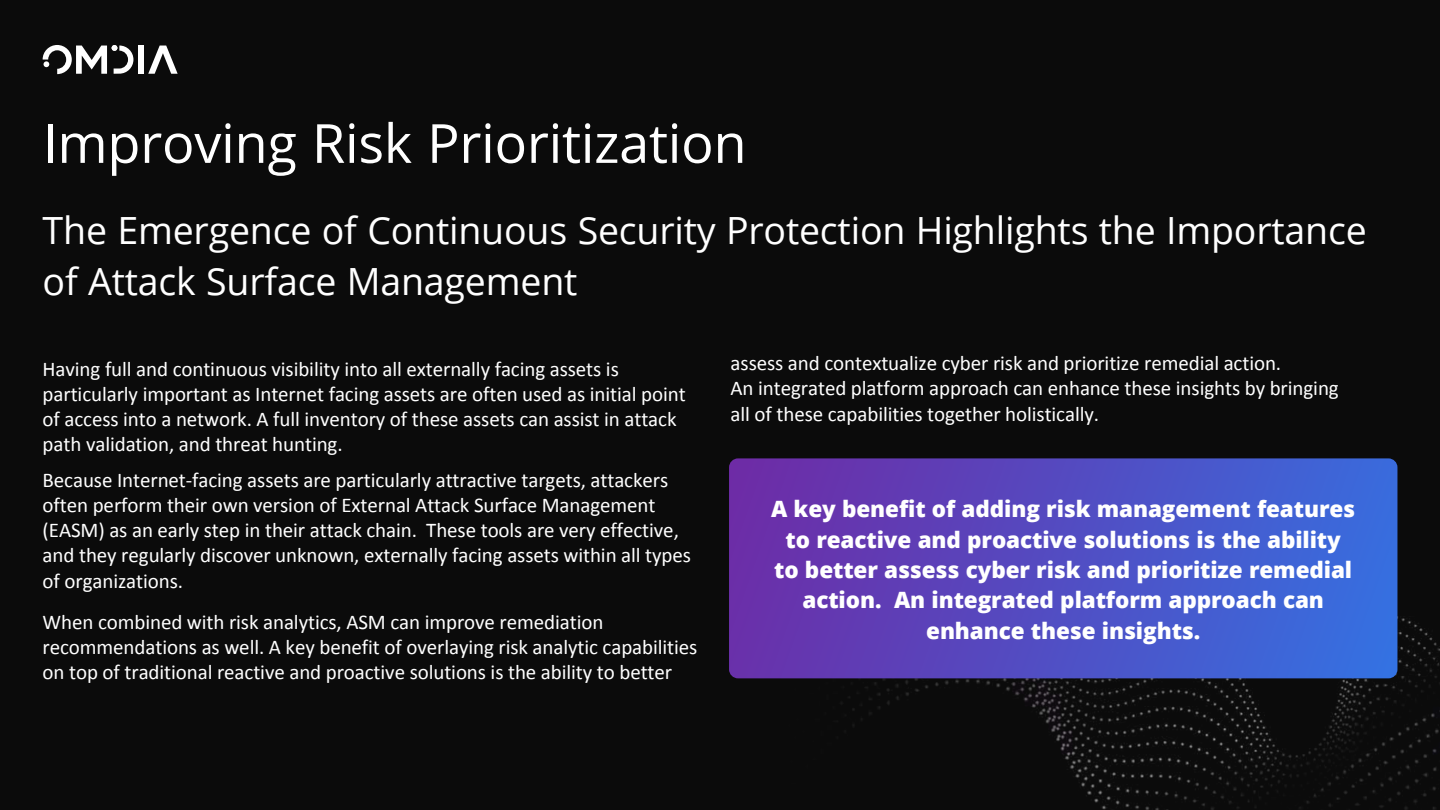
<style>
.page{position:relative;width:1440px;height:810px;background:#0b0b0b}
.page>*{position:absolute;margin:0;border:0;box-sizing:border-box;transform-origin:0 0}
.t1{font:54px "Open Sans";letter-spacing:-.005em;color:#fff}
.t2{font:37.5px/50.6px "Open Sans";letter-spacing:-.005em;color:#fff}
.t3{font:800 22.5px/30.4px "Open Sans";letter-spacing:-.005em;color:#fff;text-align:center}
.t4{font:21px/25.2px "Calibri";letter-spacing:-.005em;color:#fff}
</style>
<div class="page">
<svg style="left:148px;top:46px;width:30px;height:28px"></svg>
<div style="left:138px;top:46px;width:6px;height:28px;background:#fff"></div>
<svg style="left:43px;top:45px;width:90px;height:29px"></svg>
<svg style="left:729px;top:458px;width:668px;height:220px;background:#514dc2"></svg>
<h1 class="t1" style="left:43px;top:106px;width:705px">Improving Risk Prioritization</h1>
<h2 class="t2" style="left:43px;top:204px;width:1326px">The Emergence of Continuous Security Protection Highlights the Importance of Attack Surface Management</h2>
<p class="t4" style="left:43px;top:355px;width:645px">Having full and continuous visibility into all externally facing assets is particularly important as Internet facing assets are often used as initial point of access into a network. A full inventory of these assets can assist in attack path validation, and threat hunting.</p>
<p class="t4" style="left:43px;top:467px;width:650px">Because Internet-facing assets are particularly attractive targets, attackers often perform their own version of External Attack Surface Management (EASM) as an early step in their attack chain. These tools are very effective, and they regularly discover unknown, externally facing assets within all types of organizations.</p>
<p class="t4" style="left:43px;top:608px;width:656px">When combined with risk analytics, ASM can improve remediation recommendations as well. A key benefit of overlaying risk analytic capabilities on top of traditional reactive and proactive solutions is the ability to better</p>
<p class="t4" style="left:731px;top:350px;width:610px">assess and contextualize cyber risk and prioritize remedial action.<br>An integrated platform approach can enhance these insights by bringing all of these capabilities together holistically.</p>
<p class="t3" style="left:771px;top:493px;width:586px">A key benefit of adding risk management features to reactive and proactive solutions is the ability to better assess cyber risk and prioritize remedial action. An integrated platform approach can enhance these insights.</p>
</div>
